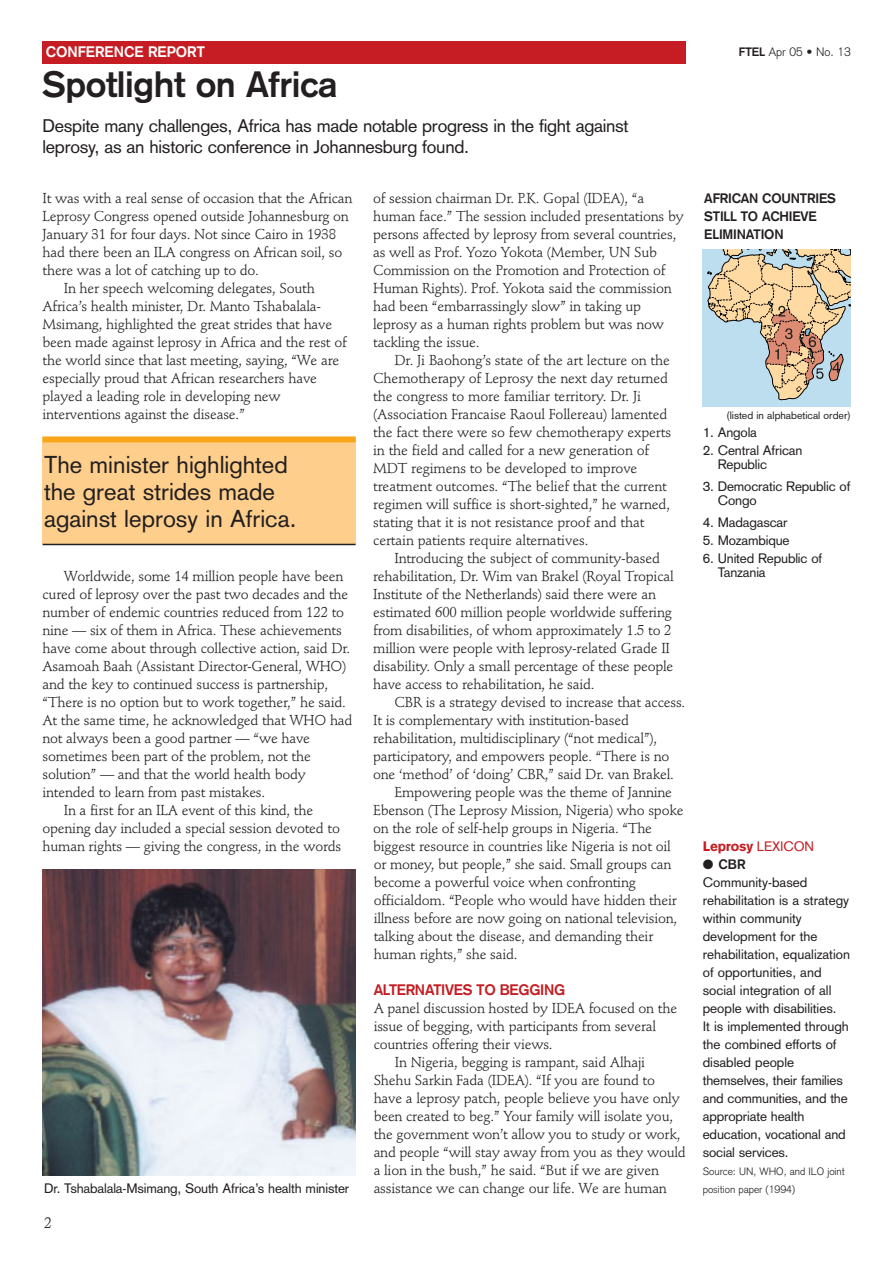
<style>
.page{position:relative;width:893px;height:1262px;background:#fff}
.page>*{position:absolute;margin:0;border:0;box-sizing:border-box;transform-origin:0 0}
.t1{font:700 36px "Akzidenz Grotesk";letter-spacing:-.01em;color:#231f20}
.t2{font:24px/27px "Akzidenz Grotesk";color:#231f20}
.t3{font:18px/21.6px "Akzidenz Grotesk";letter-spacing:-.015em;color:#231f20}
.t4{font:700 15px "Akzidenz Grotesk";letter-spacing:-.015em;color:#c51d23}
.t5{font:700 15px "Akzidenz Grotesk";color:#fff}
.t6{font:15px "Stempel Schneidler";color:#231f20}
.t7{font:14.25px/18px "Stempel Schneidler";letter-spacing:-.015em;color:#231f20}
.t8{font:13.5px/18px "Akzidenz Grotesk";letter-spacing:-.01em;color:#231f20}
.t9{font:700 13.5px/18px "Akzidenz Grotesk";letter-spacing:-.01em;color:#231f20}
.t10{font:900 13.5px "Akzidenz Grotesk";letter-spacing:-.015em;color:#c51d23}
.t11{font:300 12px "Akzidenz Grotesk";color:#231f20}
.t12{font:300 10.5px "Akzidenz Grotesk";color:#231f20}
.t13{font:10.5px "Akzidenz Grotesk";color:#231f20}
.s1{font-weight:700}
.s2{font-weight:400}
</style>
<div class="page">
<div style="left:43px;top:41px;width:642px;height:22px;background:#c51d23"></div>
<div style="left:43px;top:437px;width:312px;height:107px;background:#fecf8c"></div>
<div style="left:43px;top:436px;width:312px;height:6px;background:#faa61a"></div>
<hr style="left:43px;top:544px;width:312px;height:1px;background:#231f20">
<img style="left:43px;top:869px;width:312px;height:306px">
<div style="left:702px;top:249px;width:148px;height:157px;background:#bcdeef"></div>
<svg style="left:707px;top:249px;width:143px;height:151px"></svg>
<p class="t5" style="left:46px;top:46px;width:160px">CONFERENCE REPORT</p>
<p class="t11" style="left:738px;top:47px;width:113px"><span class="s1">FTEL</span> Apr 05 • No. 13</p>
<h1 class="t1" style="left:43px;top:72px;width:296px">Spotlight on Africa</h1>
<p class="t3" style="left:43px;top:116px;width:587px">Despite many challenges, Africa has made notable progress in the fight against leprosy, as an historic conference in Johannesburg found.</p>
<p class="t7" style="left:43px;top:191px;width:311px">It was with a real sense of occasion that the African</p>
<p class="t7" style="left:43px;top:209px;width:308px">Leprosy Congress opened outside Johannesburg on</p>
<p class="t7" style="left:43px;top:227px;width:295px">January 31 for four days. Not since Cairo in 1938</p>
<p class="t7" style="left:43px;top:245px;width:301px">had there been an ILA congress on African soil, so</p>
<p class="t7" style="left:43px;top:263px;width:218px">there was a lot of catching up to do.</p>
<p class="t7" style="left:64px;top:281px;width:252px">In her speech welcoming delegates, South</p>
<p class="t7" style="left:43px;top:299px;width:280px">Africa’s health minister, Dr. Manto Tshabalala-</p>
<p class="t7" style="left:43px;top:317px;width:291px">Msimang, highlighted the great strides that have</p>
<p class="t7" style="left:43px;top:335px;width:306px">been made against leprosy in Africa and the rest of</p>
<p class="t7" style="left:43px;top:353px;width:298px">the world since that last meeting, saying, “We are</p>
<p class="t7" style="left:43px;top:371px;width:276px">especially proud that African researchers have</p>
<p class="t7" style="left:43px;top:389px;width:240px">played a leading role in developing new</p>
<p class="t7" style="left:43px;top:407px;width:204px">interventions against the disease.”</p>
<p class="t7" style="left:373px;top:191px;width:312px">of session chairman Dr. P.K. Gopal (IDEA), “a human face.” The session included presentations by persons affected by leprosy from several countries, as well as Prof. Yozo Yokota (Member, UN Sub Commission on the Promotion and Protection of Human Rights). Prof. Yokota said the commission had been “embarrassingly slow” in taking up leprosy as a human rights problem but was now tackling the issue.</p>
<p class="t7" style="left:373px;top:353px;width:299px;text-indent:21px">Dr. Ji Baohong’s state of the art lecture on the Chemotherapy of Leprosy the next day returned the congress to more familiar territory. Dr. Ji (Association Francaise Raoul Follereau) lamented the fact there were so few chemotherapy experts in the field and called for a new generation of MDT regimens to be developed to improve treatment outcomes. “The belief that the current regimen will suffice is short-sighted,” he warned, stating that it is not resistance proof and that certain patients require alternatives.</p>
<p class="t7" style="left:373px;top:551px;width:302px;text-indent:21px">Introducing the subject of community-based rehabilitation, Dr. Wim van Brakel (Royal Tropical Institute of the Netherlands) said there were an estimated 600 million people worldwide suffering from disabilities, of whom approximately 1.5 to 2 million were people with leprosy-related Grade II disability. Only a small percentage of these people have access to rehabilitation, he said.</p>
<p class="t7" style="left:394px;top:695px;width:292px">CBR is a strategy devised to increase that access.</p>
<p class="t7" style="left:373px;top:713px;width:257px">It is complementary with institution-based</p>
<p class="t7" style="left:373px;top:731px;width:285px">rehabilitation, multidisciplinary (“not medical”),</p>
<p class="t7" style="left:373px;top:749px;width:298px">participatory, and empowers people. “There is no</p>
<p class="t7" style="left:373px;top:767px;width:302px">one ‘method’ of ‘doing’ CBR,” said Dr. van Brakel.</p>
<p class="t7" style="left:394px;top:785px;width:279px">Empowering people was the theme of Jannine</p>
<p class="t7" style="left:373px;top:803px;width:312px">Ebenson (The Leprosy Mission, Nigeria) who spoke</p>
<p class="t7" style="left:373px;top:821px;width:280px">on the role of self-help groups in Nigeria. “The</p>
<p class="t7" style="left:373px;top:839px;width:299px">biggest resource in countries like Nigeria is not oil</p>
<p class="t7" style="left:373px;top:857px;width:299px">or money, but people,” she said. Small groups can</p>
<p class="t7" style="left:373px;top:875px;width:264px">become a powerful voice when confronting</p>
<p class="t7" style="left:373px;top:893px;width:305px">officialdom. “People who would have hidden their</p>
<p class="t7" style="left:373px;top:911px;width:305px">illness before are now going on national television,</p>
<p class="t7" style="left:373px;top:929px;width:281px">talking about the disease, and demanding their</p>
<p class="t7" style="left:373px;top:947px;width:145px">human rights,” she said.</p>
<p class="t4" style="left:373px;top:984px;width:193px">ALTERNATIVES TO BEGGING</p>
<p class="t7" style="left:373px;top:1001px;width:305px">A panel discussion hosted by IDEA focused on the</p>
<p class="t7" style="left:373px;top:1019px;width:284px">issue of begging, with participants from several</p>
<p class="t7" style="left:373px;top:1037px;width:180px">countries offering their views.</p>
<p class="t7" style="left:395px;top:1055px;width:252px">In Nigeria, begging is rampant, said Alhaji</p>
<p class="t7" style="left:373px;top:1073px;width:283px">Shehu Sarkin Fada (IDEA). “If you are found to</p>
<p class="t7" style="left:373px;top:1091px;width:307px">have a leprosy patch, people believe you have only</p>
<p class="t7" style="left:373px;top:1109px;width:301px">been created to beg.” Your family will isolate you,</p>
<p class="t7" style="left:373px;top:1127px;width:308px">the government won’t allow you to study or work,</p>
<p class="t7" style="left:373px;top:1145px;width:313px">and people “will stay away from you as they would</p>
<p class="t7" style="left:373px;top:1163px;width:287px">a lion in the bush,” he said. “But if we are given</p>
<p class="t7" style="left:373px;top:1181px;width:295px">assistance we can change our life. We are human</p>
<p class="t9" style="left:704px;top:190px;width:133px">AFRICAN COUNTRIES<br>STILL TO ACHIEVE<br>ELIMINATION</p>
<p class="t13" style="left:726px;top:412px;width:126px">(listed in alphabetical order)</p>
<p class="t8" style="left:702px;top:425px;width:56px">1. Angola</p>
<p class="t8" style="left:717px;top:445px;width:86px;line-height:13.5px;text-indent:-15px">2. Central African<br>Republic</p>
<p class="t8" style="left:717px;top:481px;width:134px;line-height:13.5px;text-indent:-15px">3. Democratic Republic of<br>Congo</p>
<p class="t8" style="left:702px;top:515px;width:86px">4. Madagascar</p>
<p class="t8" style="left:702px;top:533px;width:88px">5. Mozambique</p>
<p class="t8" style="left:717px;top:553px;width:106px;line-height:13.5px;text-indent:-15px">6. United Republic of<br>Tanzania</p>
<h2 class="t2" style="left:44px;top:453px;width:254px">The minister highlighted the great strides made against leprosy in Africa.</h2>
<p class="t7" style="left:64px;top:569px;width:281px">Worldwide, some 14 million people have been</p>
<p class="t7" style="left:43px;top:587px;width:307px">cured of leprosy over the past two decades and the</p>
<p class="t7" style="left:43px;top:605px;width:303px">number of endemic countries reduced from 122 to</p>
<p class="t7" style="left:43px;top:623px;width:301px">nine — six of them in Africa. These achievements</p>
<p class="t7" style="left:43px;top:641px;width:309px">have come about through collective action, said Dr.</p>
<p class="t7" style="left:43px;top:659px;width:305px">Asamoah Baah (Assistant Director-General, WHO)</p>
<p class="t7" style="left:43px;top:677px;width:287px">and the key to continued success is partnership,</p>
<p class="t7" style="left:43px;top:695px;width:305px">“There is no option but to work together,” he said.</p>
<p class="t7" style="left:43px;top:713px;width:311px">At the same time, he acknowledged that WHO had</p>
<p class="t7" style="left:43px;top:731px;width:269px">not always been a good partner — “we have</p>
<p class="t7" style="left:43px;top:749px;width:270px">sometimes been part of the problem, not the</p>
<p class="t7" style="left:43px;top:767px;width:265px">solution” — and that the world health body</p>
<p class="t7" style="left:43px;top:785px;width:224px">intended to learn from past mistakes.</p>
<p class="t7" style="left:64px;top:803px;width:251px">In a first for an ILA event of this kind, the</p>
<p class="t7" style="left:43px;top:821px;width:299px">opening day included a special session devoted to</p>
<p class="t7" style="left:43px;top:839px;width:300px">human rights — giving the congress, in the words</p>
<p class="t10" style="left:702px;top:841px;width:113px">Leprosy <span class="s2">LEXICON</span></p>
<p class="t8" style="left:702px;top:857px;width:149px">● <span class="s1">CBR<br></span>Community-based rehabilitation is a strategy within community development for the rehabilitation, equalization of opportunities, and social integration of all people with disabilities.<br>It is implemented through the combined efforts of disabled people themselves, their families and communities, and the appropriate health education, vocational and social services.</p>
<p class="t12" style="left:702px;top:1168px;width:143px">Source: UN, WHO, and ILO joint</p>
<p class="t8" style="left:44px;top:1181px;width:306px">Dr. Tshabalala-Msimang, South Africa’s health minister</p>
<p class="t12" style="left:702px;top:1186px;width:94px">position paper (1994)</p>
<p class="t6" style="left:44px;top:1216px;width:9px">2</p>
</div>
